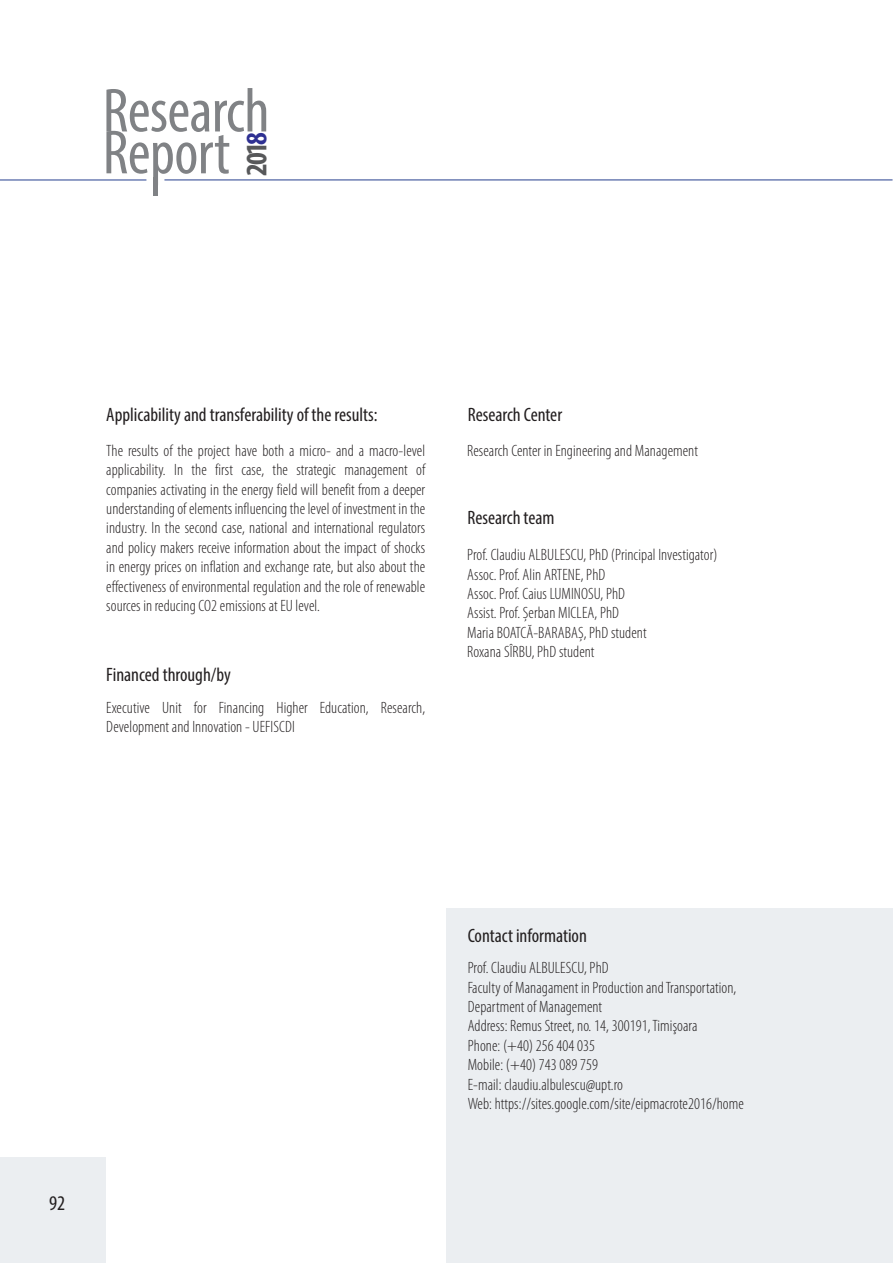
<style>
.page{position:relative;width:893px;height:1263px;background:#fff}
.page>*{position:absolute;margin:0;border:0;box-sizing:border-box;transform-origin:0 0}
.t1{font:condensed 62.7px "Myriad Pro";letter-spacing:-.01em;color:#808285}
.t2{font:700 condensed 29.85px "Myriad Pro";color:#57585a}
.t3{font:condensed 20.85px "Myriad Pro";color:#231f20}
.t4{font:condensed 19.5px "Myriad Pro";color:#231f20}
.Paragraph_Style_1{font:300 condensed 16.5px/19.5px "Myriad Pro";letter-spacing:.005em;color:#231f20;text-align:justify}
.s1{color:#2e3092}
</style>
<div class="page">
<div style="left:0;top:1157px;width:106px;height:106px;background:#ebeef1"></div>
<div style="left:153px;top:178px;width:5px;height:18px;background:#808285"></div>
<hr style="left:0;top:180px;width:146px;height:1px;background:#253f8e">
<hr style="left:164px;top:180px;width:728px;height:1px;background:#253f8e">
<div style="left:446px;top:908px;width:447px;height:355px;background:#ebeef1"></div>
<h1 class="t1" style="left:103px;top:73px;width:168px">Research</h1>
<h1 class="t1" style="left:103px;top:115px;width:129px">Report</h1>
<h2 class="t2" style="left:238px;top:176px;width:45px;rotate:-90deg">201<span class="s1">8</span></h2>
<p class="t4" style="left:106px;top:403px;width:273px">Applicability and transferability of the results:</p>
<p class="Paragraph_Style_1" style="left:106px;top:441px;width:320px">The results of the project have both a micro- and a macro-level applicability. In the first case, the strategic management of companies activating in the energy field will benefit from a deeper understanding of elements influencing the level of investment in the industry. In the second case, national and international regulators and policy makers receive information about the impact of shocks in energy prices on inflation and exchange rate, but also about the effectiveness of environmental regulation and the role of renewable sources in reducing CO2 emissions at EU level.</p>
<p class="t4" style="left:106px;top:662px;width:126px">Financed through/by</p>
<p class="Paragraph_Style_1" style="left:106px;top:698px;width:320px">Executive Unit for Financing Higher Education, Research,<br>Development and Innovation - UEFISCDI</p>
<p class="t4" style="left:468px;top:403px;width:96px">Research Center</p>
<p class="Paragraph_Style_1" style="left:467px;top:441px;width:232px">Research Center in Engineering and Management</p>
<p class="t4" style="left:468px;top:506px;width:89px">Research team</p>
<p class="Paragraph_Style_1" style="left:467px;top:545px;width:252px">Prof. Claudiu ALBULESCU, PhD (Principal Investigator)</p>
<p class="Paragraph_Style_1" style="left:467px;top:565px;width:140px">Assoc. Prof. Alin ARTENE, PhD</p>
<p class="Paragraph_Style_1" style="left:467px;top:584px;width:159px">Assoc. Prof. Caius LUMINOSU, PhD</p>
<p class="Paragraph_Style_1" style="left:467px;top:603px;width:153px">Assist. Prof. Șerban MICLEA, PhD</p>
<p class="Paragraph_Style_1" style="left:467px;top:623px;width:181px">Maria BOATCĂ-BARABAȘ, PhD student</p>
<p class="Paragraph_Style_1" style="left:467px;top:642px;width:129px">Roxana SÎRBU, PhD student</p>
<p class="t3" style="left:49px;top:1190px;width:18px">92</p>
<p class="t4" style="left:468px;top:924px;width:121px">Contact information</p>
<p class="Paragraph_Style_1" style="left:468px;top:958px;width:142px">Prof. Claudiu ALBULESCU, PhD</p>
<p class="Paragraph_Style_1" style="left:468px;top:978px;width:270px">Faculty of Managament in Production and Transportation,</p>
<p class="Paragraph_Style_1" style="left:468px;top:997px;width:136px">Department of Management</p>
<p class="Paragraph_Style_1" style="left:468px;top:1017px;width:231px">Address: Remus Street, no. 14, 300191, Timişoara</p>
<p class="Paragraph_Style_1" style="left:468px;top:1036px;width:129px">Phone: (+40) 256 404 035</p>
<p class="Paragraph_Style_1" style="left:468px;top:1055px;width:132px">Mobile: (+40) 743 089 759</p>
<p class="Paragraph_Style_1" style="left:468px;top:1075px;width:157px">E-mail: claudiu.albulescu@upt.ro</p>
<p class="Paragraph_Style_1" style="left:468px;top:1094px;width:278px">Web: https://sites.google.com/site/eipmacrote2016/home</p>
</div>
